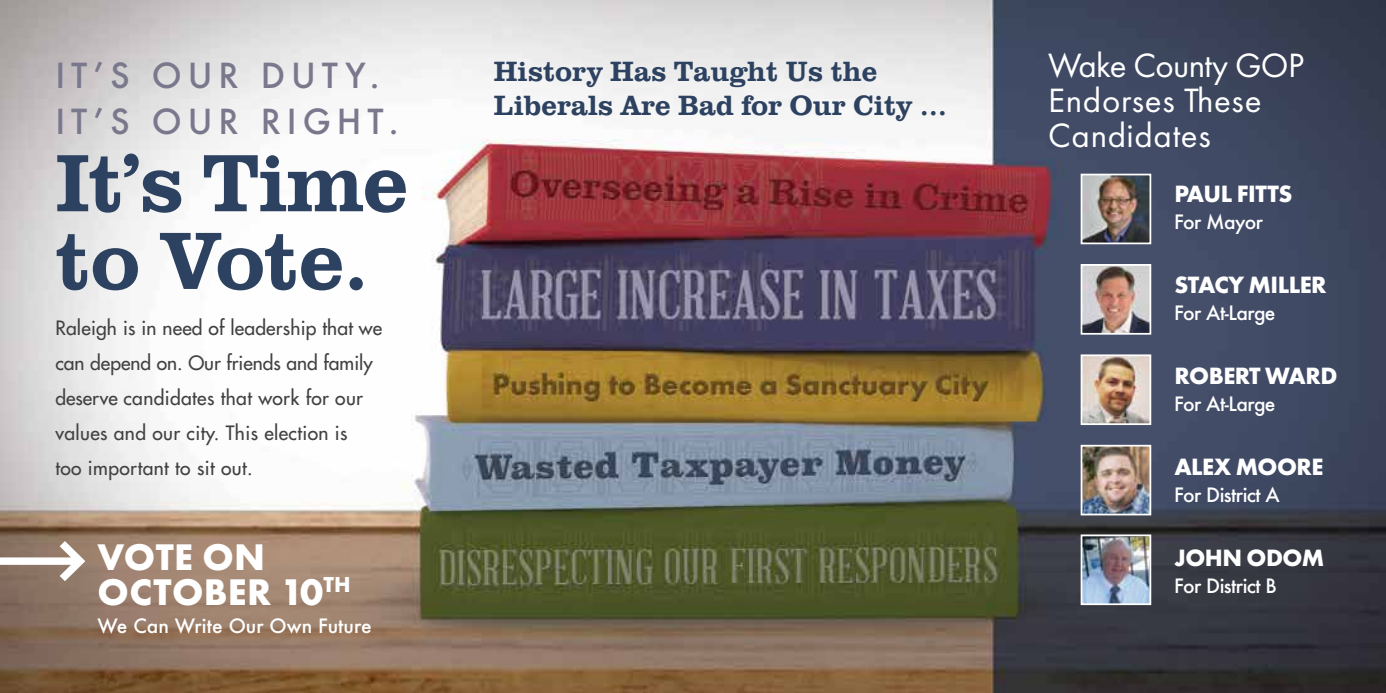
<style>
.page{position:relative;width:1386px;height:693px;background:#fff}
.page>*{position:absolute;margin:0;border:0;box-sizing:border-box;transform-origin:0 0}
.t1{font:500 84px/77.7px "Clarendon URW";letter-spacing:-.015em;color:#2d4260}
.t2{font:700 38.5px/35px "Futura PT";letter-spacing:.01em;color:#fff}
.t3{font:35px/35px "Futura PT";letter-spacing:.02em;color:#fff}
.t4{font:500 33.6px/45.3px "Futura";letter-spacing:.175em;color:#7a788c}
.t5{font:500 28.88px/34.6px "Clarendon URW";color:#2d4260}
.t6{font:700 24.5px "Futura PT";letter-spacing:-.02em;color:#fff}
.t7{font:19.25px/35px "Futura";letter-spacing:.02em;color:#414042}
.t8{font:500 19.25px "Futura";letter-spacing:-.03em;color:#fff}
.t9{font:500 19.25px "Futura";color:#fff}
</style>
<div class="page">
<img style="left:0;top:0;width:1386px;height:693px">
<svg style="left:65px;top:509px;width:338px;height:159px;background:#a0836e"></svg>
<svg style="left:0;top:539px;width:88px;height:45px"></svg>
<img style="left:1084px;top:177px;width:64px;height:64px">
<div style="left:1081px;top:174px;width:70px;height:70px;border:2px solid #fff"></div>
<img style="left:1084px;top:267px;width:64px;height:65px">
<div style="left:1081px;top:264px;width:70px;height:71px;border:2px solid #fff"></div>
<img style="left:1084px;top:357px;width:64px;height:65px">
<div style="left:1081px;top:354px;width:70px;height:71px;border:2px solid #fff"></div>
<img style="left:1084px;top:448px;width:64px;height:64px">
<div style="left:1081px;top:445px;width:70px;height:70px;border:2px solid #fff"></div>
<img style="left:1084px;top:538px;width:64px;height:64px">
<div style="left:1081px;top:535px;width:70px;height:70px;border:2px solid #fff"></div>
<h3 class="t4" style="left:55px;top:53px;width:345px">IT’S OUR DUTY.<br>IT’S OUR RIGHT.</h3>
<h1 class="t1" style="left:55px;top:140px;width:355px">It’s Time to Vote.</h1>
<p class="t7" style="left:55px;top:311px;width:328px">Raleigh is in need of leadership that we can depend on. Our friends and family deserve candidates that work for our values and our city. This election is<br>too important to sit out.</p>
<h2 class="t2" style="left:98px;top:539px;width:255px">VOTE ON<br>OCTOBER 10<sup>TH</sup></h2>
<p class="t9" style="left:97px;top:613px;width:276px">We Can Write Our Own Future</p>
<h3 class="t5" style="left:494px;top:52px;width:454px">History Has Taught Us the<br>Liberals Are Bad for Our City …</h3>
<h3 class="t3" style="left:1048px;top:48px;width:257px">Wake County GOP<br>Endorses These<br>Candidates</h3>
<p class="t6" style="left:1174px;top:178px;width:120px">PAUL FITTS</p>
<p class="t8" style="left:1174px;top:209px;width:90px">For Mayor</p>
<p class="t6" style="left:1174px;top:269px;width:154px">STACY MILLER</p>
<p class="t8" style="left:1174px;top:300px;width:103px">For At-Large</p>
<p class="t6" style="left:1174px;top:360px;width:165px">ROBERT WARD</p>
<p class="t8" style="left:1174px;top:391px;width:103px">For At-Large</p>
<p class="t6" style="left:1174px;top:451px;width:151px">ALEX MOORE</p>
<p class="t8" style="left:1174px;top:482px;width:107px">For District A</p>
<p class="t6" style="left:1174px;top:542px;width:151px">JOHN ODOM</p>
<p class="t8" style="left:1174px;top:573px;width:104px">For District B</p>
</div>
